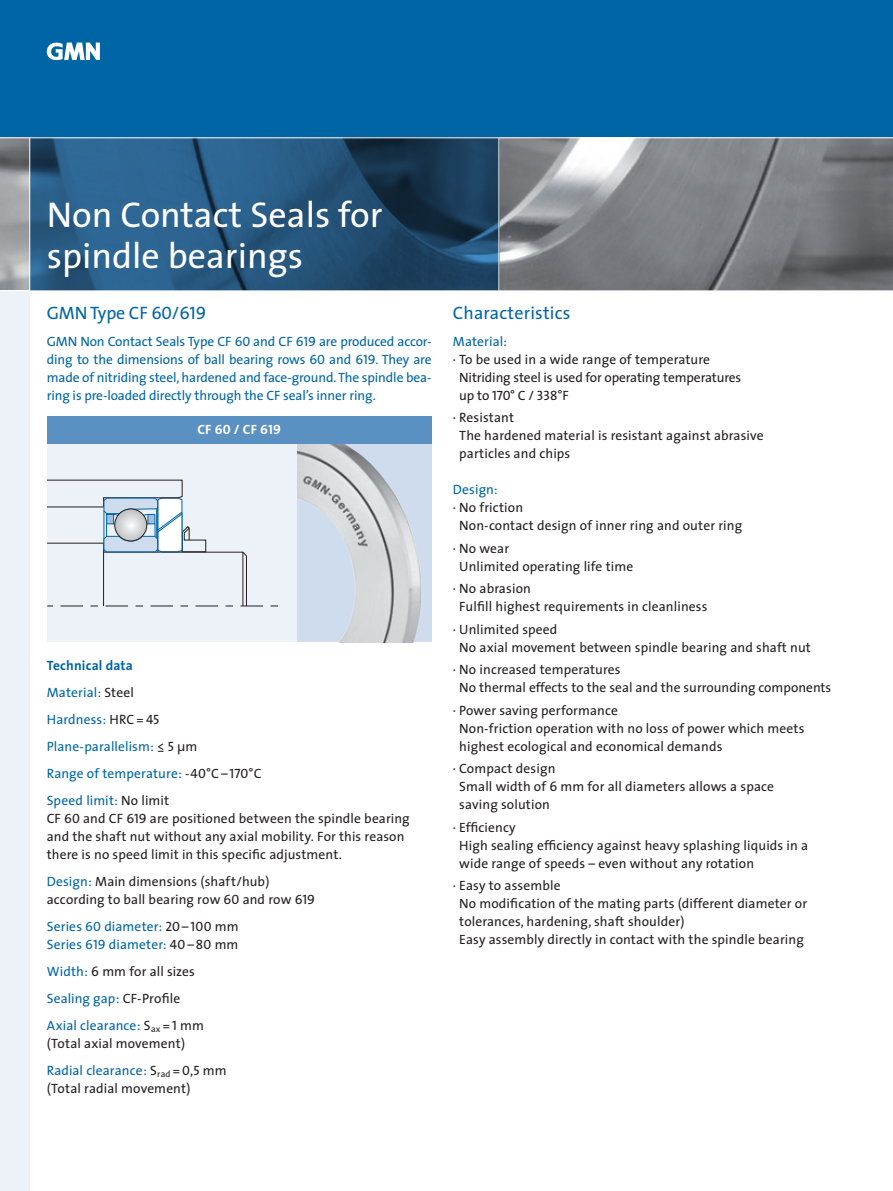
<style>
.page{position:relative;width:893px;height:1191px;background:#fff}
.page>*{position:absolute;margin:0;border:0;box-sizing:border-box;transform-origin:0 0}
.t1{font:36px/40.5px "The Sans";color:#fff}
.t2{font:18px "The Sans Caps";letter-spacing:-.01em;color:#0065a4}
.t3{font:18px "The Sans";letter-spacing:.01em;color:#0065a4}
.t4{font:13.5px/18px "The Sans";letter-spacing:.01em;color:#231f20}
.t5{font:13.5px/27px "The Sans";letter-spacing:.005em;color:#0065a4}
.t6{font:13.5px/18px "The Sans";letter-spacing:-.01em;color:#231f20}
.t7{font:13.5px "The Sans Caps";letter-spacing:-.01em;color:#231f20}
.t8{font:13.5px "The Sans Bold Caps";letter-spacing:.01em;color:#fff}
.s1{font-family:"The Sans"}
.s2{font-family:"The Sans Caps"}
.s3{font-weight:700}
.s4{color:#231f20}
.s5{font-family:"The Sans Caps";color:#231f20}
.s6{color:#0065a4}
</style>
<div class="page">
<div style="left:0;top:0;width:893px;height:282px;background:#0065a4"></div>
<img style="left:0;top:138px;width:893px;height:152px">
<svg style="left:47px;top:42px;width:53px;height:18px"></svg>
<svg style="left:30px;top:138px;width:469px;height:152px;background:#255378"></svg>
<hr style="left:0;top:137px;width:893px;height:1px;background:#fff">
<hr style="left:29px;top:138px;width:1px;height:153px;background:#fff">
<div style="left:0;top:291px;width:30px;height:900px;background:#edf2f8"></div>
<hr style="left:499px;top:138px;width:1px;height:153px;background:#fff">
<img style="left:296px;top:444px;width:136px;height:198px">
<div style="left:47px;top:417px;width:249px;height:225px;background:#edf2f8"></div>
<div style="left:47px;top:417px;width:385px;height:27px;background:#5a90c2"></div>
<svg style="left:47px;top:480px;width:231px;height:127px"></svg>
<svg style="left:115px;top:509px;width:32px;height:32px"></svg>
<div style="left:115px;top:509px;width:32px;height:32px;border:1px solid #231f20;border-radius:50%"></div>
<h1 class="t1" style="left:47px;top:194px;width:337px">Non Contact Seals for spindle bearings</h1>
<h2 class="t2" style="left:47px;top:298px;width:161px"><span class="s1">GMN Type</span> CF 60/619</h2>
<p class="t5" style="left:47px;top:332px;width:386px;line-height:18px;text-align:justify">GMN Non Contact Seals Type CF <span class="s2">60</span> and CF <span class="s2">619</span> are produced accor&shy;ding to the dimensions of ball bearing rows <span class="s2">60</span> and <span class="s2">619</span>. They are made of nitriding steel, hardened and face-ground. The spindle bea&shy;ring is pre-loaded directly through the CF seal’s inner ring.</p>
<p class="t8" style="left:197px;top:418px;width:85px">CF 60 / CF 619</p>
<p class="t5" style="left:47px;top:651px;width:216px"><span class="s3">Technical data<br></span>Material: <span class="s4">Steel<br></span>Hardness: <span class="s4">HRC =</span> <span class="s5">45<br></span>Plane-parallelism: <span class="s5">≤ 5</span> <span class="s4">µm<br></span>Range of temperature: <span class="s5">-40°C – 170°C<br></span>Speed limit: <span class="s4">No limit</span></p>
<p class="t4" style="left:47px;top:809px;width:364px">CF <span class="s2">60</span> and CF <span class="s2">619</span> are positioned between the spindle bearing and the shaft nut without any axial mobility. For this reason there is no speed limit in this specific adjustment.</p>
<p class="t4" style="left:47px;top:872px;width:270px"><span class="s6">Design:</span> Main dimensions (shaft/hub) according to ball bearing row <span class="s2">60</span> and row <span class="s2">619</span></p>
<p class="t5" style="left:47px;top:917px;width:193px;line-height:18px">Series <span class="s2">60</span> diameter: <span class="s5">20 – 100</span> <span class="s4">mm<br></span>Series <span class="s2">619</span> diameter: <span class="s5">40 – 80</span> <span class="s4">mm</span></p>
<p class="t5" style="left:47px;top:957px;width:159px">Width: <span class="s4">6 mm for all sizes<br></span>Sealing gap: <span class="s4">CF-Profile<br></span>Axial clearance: <span class="s4">S</span><sub>ax</sub> <span class="s4">=</span> <span class="s5">1</span> <span class="s4">mm</span></p>
<p class="t4" style="left:47px;top:1029px;width:181px;line-height:27px">(Total axial movement)<br><span class="s6">Radial clearance:</span> S<sub>rad</sub> = <span class="s2">0,5</span> mm</p>
<p class="t4" style="left:47px;top:1079px;width:145px">(Total radial movement)</p>
<h2 class="t3" style="left:453px;top:298px;width:119px">Characteristics</h2>
<p class="t5" style="left:453px;top:327px;width:56px">Material:</p>
<p class="t6" style="left:459px;top:350px;width:284px;text-indent:-6px">· To be used in a wide range of temperature<br>Nitriding steel is used for operating temperatures</p>
<p class="t7" style="left:459px;top:384px;width:111px"><span class="s1">up to</span> 170° <span class="s1">C /</span> 338°F</p>
<p class="t4" style="left:459px;top:408px;width:306px;text-indent:-6px">· Resistant<br>The hardened material is resistant against abrasive particles and chips</p>
<p class="t5" style="left:453px;top:476px;width:46px">Design:</p>
<p class="t4" style="left:459px;top:498px;width:285px;text-indent:-6px">· No friction<br>Non-contact design of inner ring and outer ring</p>
<p class="t4" style="left:459px;top:539px;width:176px;text-indent:-6px">· No wear<br>Unlimited operating life time</p>
<p class="t4" style="left:459px;top:579px;width:250px;text-indent:-6px">· No abrasion<br>Fulfill highest requirements in cleanliness</p>
<p class="t4" style="left:459px;top:620px;width:353px;text-indent:-6px">· Unlimited speed<br>No axial movement between spindle bearing and shaft nut</p>
<p class="t4" style="left:459px;top:660px;width:374px;text-indent:-6px">· No increased temperatures<br>No thermal effects to the seal and the surrounding components</p>
<p class="t4" style="left:459px;top:701px;width:347px;text-indent:-6px">· Power saving performance<br>Non-friction operation with no loss of power which meets highest ecological and economical demands</p>
<p class="t4" style="left:459px;top:759px;width:316px;text-indent:-6px">· Compact design<br>Small width of 6 mm for all diameters allows a space saving solution</p>
<p class="t4" style="left:459px;top:818px;width:350px;text-indent:-6px">· Efficiency<br>High sealing efficiency against heavy splashing liquids in a wide range of speeds – even without any rotation</p>
<p class="t4" style="left:459px;top:876px;width:349px;text-indent:-6px">· Easy to assemble<br>No modification of the mating parts (different diameter or tolerances, hardening, shaft shoulder)<br>Easy assembly directly in contact with the spindle bearing</p>
</div>
